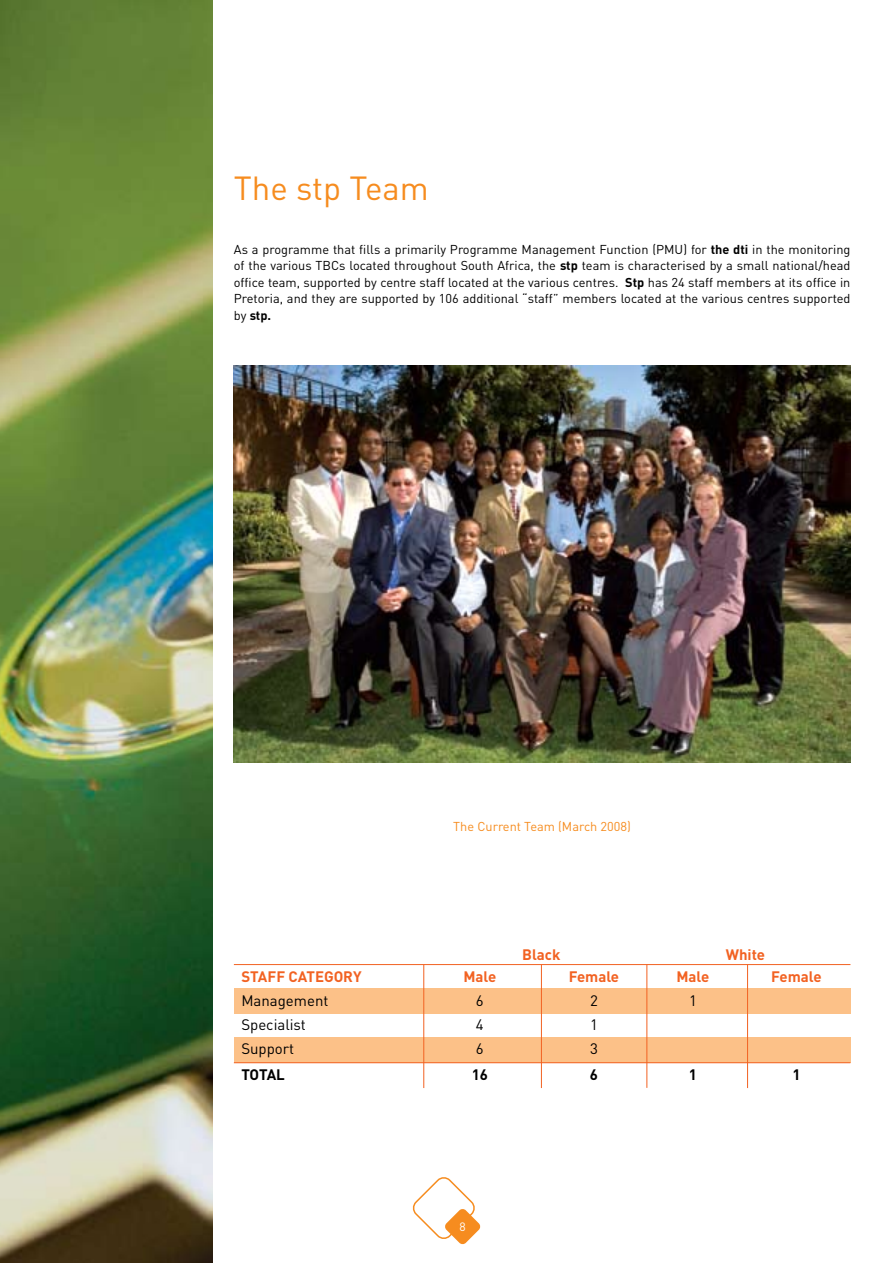
<style>
.page{position:relative;width:893px;height:1263px;background:#fff}
.page>*{position:absolute;margin:0;border:0;box-sizing:border-box;transform-origin:0 0}
.t1{font:33px "DIN";color:#f68c1f}
.t2{font:700 15px "DIN";color:#f26222}
.t3{font:15px "DIN";color:#000}
.t4{font:700 15px "DIN";letter-spacing:-.02em;color:#000}
.t5{font:12.75px/16.5px "DIN";color:#000;text-align:justify}
.t6{font:12.75px "DIN";color:#f68c1f}
.t7{font:12px "DIN";color:#fff}
.s1{font-weight:700}
</style>
<div class="page">
<svg style="left:413px;top:1177px;width:68px;height:67px"></svg>
<img style="left:0;top:0;width:213px;height:1263px">
<div style="left:234px;top:1037px;width:616px;height:26px;background:#fcc188"></div>
<div style="left:234px;top:988px;width:616px;height:25px;background:#fcc188"></div>
<img style="left:234px;top:365px;width:616px;height:398px">
<hr style="left:234px;top:964px;width:616px;height:1px;background:#f26222">
<hr style="left:234px;top:1062px;width:616px;height:1px;background:#f26222">
<hr style="left:541px;top:964px;width:1px;height:124px;background:#f26222">
<hr style="left:423px;top:964px;width:1px;height:124px;background:#f26222">
<hr style="left:646px;top:964px;width:1px;height:124px;background:#f26222">
<hr style="left:747px;top:965px;width:1px;height:123px;background:#f26222">
<h1 class="t1" style="left:234px;top:169px;width:196px">The stp Team</h1>
<p class="t5" style="left:234px;top:241px;width:618px">As a programme that fills a primarily Programme Management Function (PMU) for <span class="s1">the dti</span> in the monitoring of the various TBCs located throughout South Africa, the <span class="s1">stp</span> team is characterised by a small national/head office team, supported by centre staff located at the various centres. <span class="s1">Stp</span> has 24 staff members at its office in Pretoria, and they are supported by 106 additional “staff” members located at the various centres supported by <span class="s1">stp.</span></p>
<p class="t6" style="left:453px;top:819px;width:179px">The Current Team (March 2008)</p>
<p class="t2" style="left:522px;top:944px;width:40px">Black</p>
<p class="t2" style="left:726px;top:944px;width:41px">White</p>
<p class="t2" style="left:241px;top:966px;width:122px">STAFF CATEGORY</p>
<p class="t2" style="left:463px;top:966px;width:34px">Male</p>
<p class="t2" style="left:569px;top:966px;width:52px">Female</p>
<p class="t2" style="left:676px;top:966px;width:34px">Male</p>
<p class="t2" style="left:771px;top:966px;width:52px">Female</p>
<p class="t3" style="left:241px;top:992px;width:89px">Management</p>
<p class="t3" style="left:476px;top:992px;width:9px">6</p>
<p class="t3" style="left:590px;top:992px;width:9px">2</p>
<p class="t3" style="left:689px;top:992px;width:9px">1</p>
<p class="t3" style="left:241px;top:1016px;width:66px">Specialist</p>
<p class="t3" style="left:476px;top:1016px;width:9px">4</p>
<p class="t3" style="left:590px;top:1016px;width:9px">1</p>
<p class="t3" style="left:241px;top:1040px;width:54px">Support</p>
<p class="t3" style="left:476px;top:1040px;width:9px">6</p>
<p class="t3" style="left:590px;top:1040px;width:9px">3</p>
<p class="t4" style="left:241px;top:1064px;width:45px">TOTAL</p>
<p class="t4" style="left:472px;top:1064px;width:18px">16</p>
<p class="t4" style="left:590px;top:1064px;width:10px">6</p>
<p class="t4" style="left:689px;top:1064px;width:10px">1</p>
<p class="t4" style="left:792px;top:1064px;width:10px">1</p>
<p class="t7" style="left:460px;top:1220px;width:8px">8</p>
</div>
